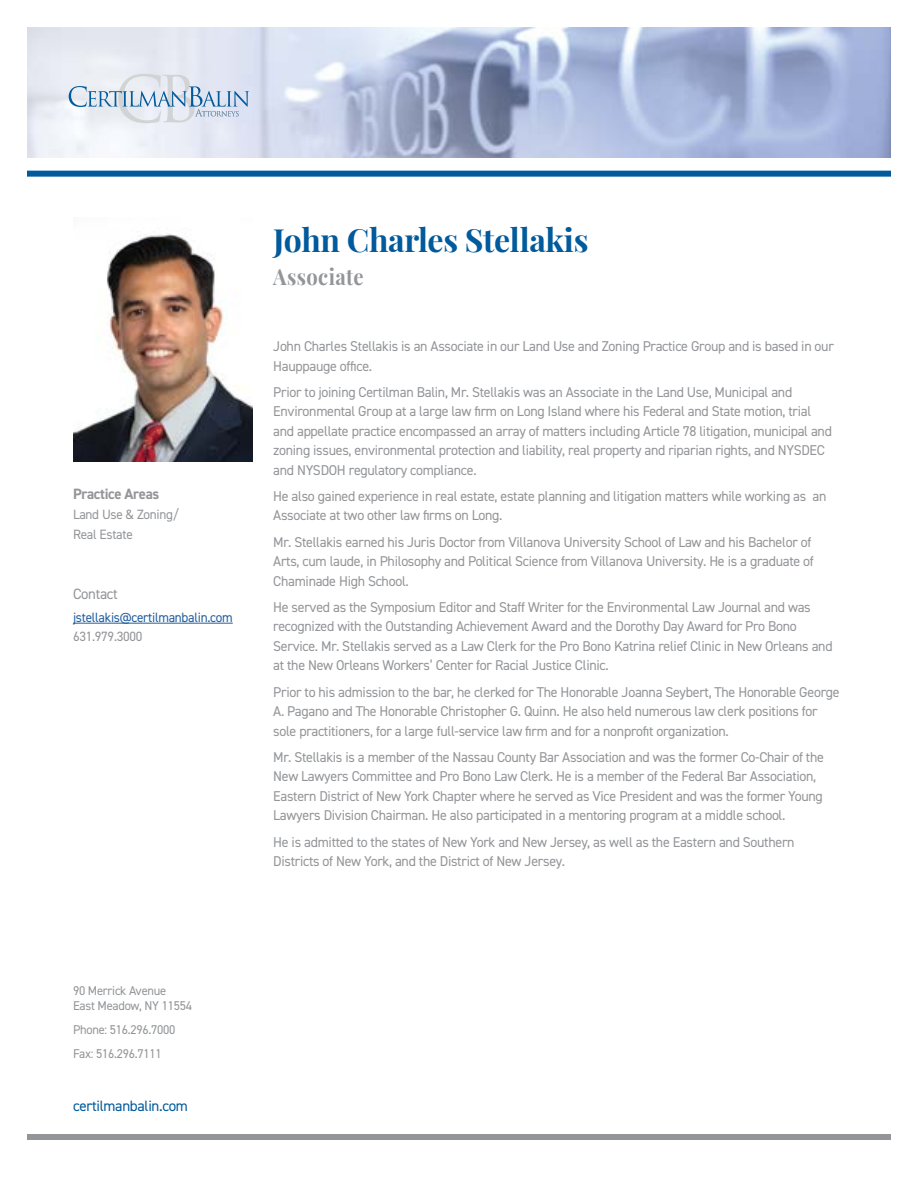
<style>
.page{position:relative;width:918px;height:1188px;background:#fff}
.page>*{position:absolute;margin:0;border:0;box-sizing:border-box;transform-origin:0 0}
.t1{font:700 31.95px "Playfair Display";letter-spacing:-.01em;color:#005a9c}
.t2{font:700 22.35px "Playfair Display";letter-spacing:.02em;color:#939598;scale:.9 1}
.t3{font:15px "DIN2014";letter-spacing:-.02em;color:#005a9c}
.t4{font:700 15px "DIN2014";letter-spacing:-.02em;color:#939598}
.t5{font:15px "DIN2014";letter-spacing:-.02em;color:#939598}
.t6{font:14.25px/19.5px "DIN2014";letter-spacing:-.02em;color:#939598}
.t7{font:13.5px/20px "DIN2014";letter-spacing:-.02em;color:#939598}
.t8{font:13.5px "DIN2014";letter-spacing:-.02em;color:#215e9e}
.t9{font:12.75px/15px "DIN2014";letter-spacing:-.02em;color:#939598}
</style>
<div class="page">
<div style="left:27px;top:171px;width:864px;height:6px;background:#005a9c"></div>
<div style="left:27px;top:1134px;width:864px;height:6px;background:#939598"></div>
<img style="left:27px;top:27px;width:864px;height:131px">
<hr style="left:73px;top:623px;width:160px;height:1px;background:#215e9e">
<svg style="left:69px;top:74px;width:180px;height:49px;background:#d0dae7"></svg>
<img style="left:73px;top:234px;width:180px;height:228px">
<p class="t4" style="left:73px;top:484px;width:88px">Practice Areas</p>
<p class="t7" style="left:73px;top:504px;width:108px">Land Use &amp; Zoning/<br>Real Estate</p>
<p class="t5" style="left:73px;top:584px;width:46px">Contact</p>
<p class="t8" style="left:73px;top:609px;width:161px">jstellakis@certilmanbalin.com</p>
<p class="t7" style="left:73px;top:626px;width:71px">631.979.3000</p>
<h1 class="t1" style="left:273px;top:215px;width:317px">John Charles Stellakis</h1>
<h2 class="t2" style="left:273px;top:259px;width:102px">Associate</h2>
<p class="t6" style="left:273px;top:336px;width:562px">John Charles Stellakis is an Associate in our Land Use and Zoning Practice Group and is based in our<br>Hauppauge office.</p>
<p class="t6" style="left:273px;top:382px;width:560px">Prior to joining Certilman Balin, Mr. Stellakis was an Associate in the Land Use, Municipal and Environmental Group at a large law firm on Long Island where his Federal and State motion, trial and appellate practice encompassed an array of matters including Article 78 litigation, municipal and zoning issues, environmental protection and liability, real property and riparian rights, and NYSDEC and NYSDOH regulatory compliance.</p>
<p class="t6" style="left:273px;top:486px;width:555px">He also gained experience in real estate, estate planning and litigation matters while working as an<br>Associate at two other law firms on Long.</p>
<p class="t6" style="left:273px;top:532px;width:542px">Mr. Stellakis earned his Juris Doctor from Villanova University School of Law and his Bachelor of<br>Arts, cum laude, in Philosophy and Political Science from Villanova University. He is a graduate of<br>Chaminade High School.</p>
<p class="t6" style="left:273px;top:597px;width:561px">He served as the Symposium Editor and Staff Writer for the Environmental Law Journal and was recognized with the Outstanding Achievement Award and the Dorothy Day Award for Pro Bono Service. Mr. Stellakis served as a Law Clerk for the Pro Bono Katrina relief Clinic in New Orleans and at the New Orleans Workers’ Center for Racial Justice Clinic.</p>
<p class="t6" style="left:273px;top:682px;width:568px">Prior to his admission to the bar, he clerked for The Honorable Joanna Seybert, The Honorable George<br>A. Pagano and The Honorable Christopher G. Quinn. He also held numerous law clerk positions for sole practitioners, for a large full-service law firm and for a nonprofit organization.</p>
<p class="t6" style="left:273px;top:747px;width:552px">Mr. Stellakis is a member of the Nassau County Bar Association and was the former Co-Chair of the New Lawyers Committee and Pro Bono Law Clerk. He is a member of the Federal Bar Association, Eastern District of New York Chapter where he served as Vice President and was the former Young Lawyers Division Chairman. He also participated in a mentoring program at a middle school.</p>
<p class="t6" style="left:273px;top:832px;width:523px">He is admitted to the states of New York and New Jersey, as well as the Eastern and Southern<br>Districts of New York, and the District of New Jersey.</p>
<p class="t9" style="left:73px;top:983px;width:121px">90 Merrick Avenue<br>East Meadow, NY 11554</p>
<p class="t9" style="left:73px;top:1018px;width:104px;line-height:23.9px">Phone: 516.296.7000<br>Fax: 516.296.7111</p>
<p class="t3" style="left:73px;top:1097px;width:116px">certilmanbalin.com</p>
</div>
